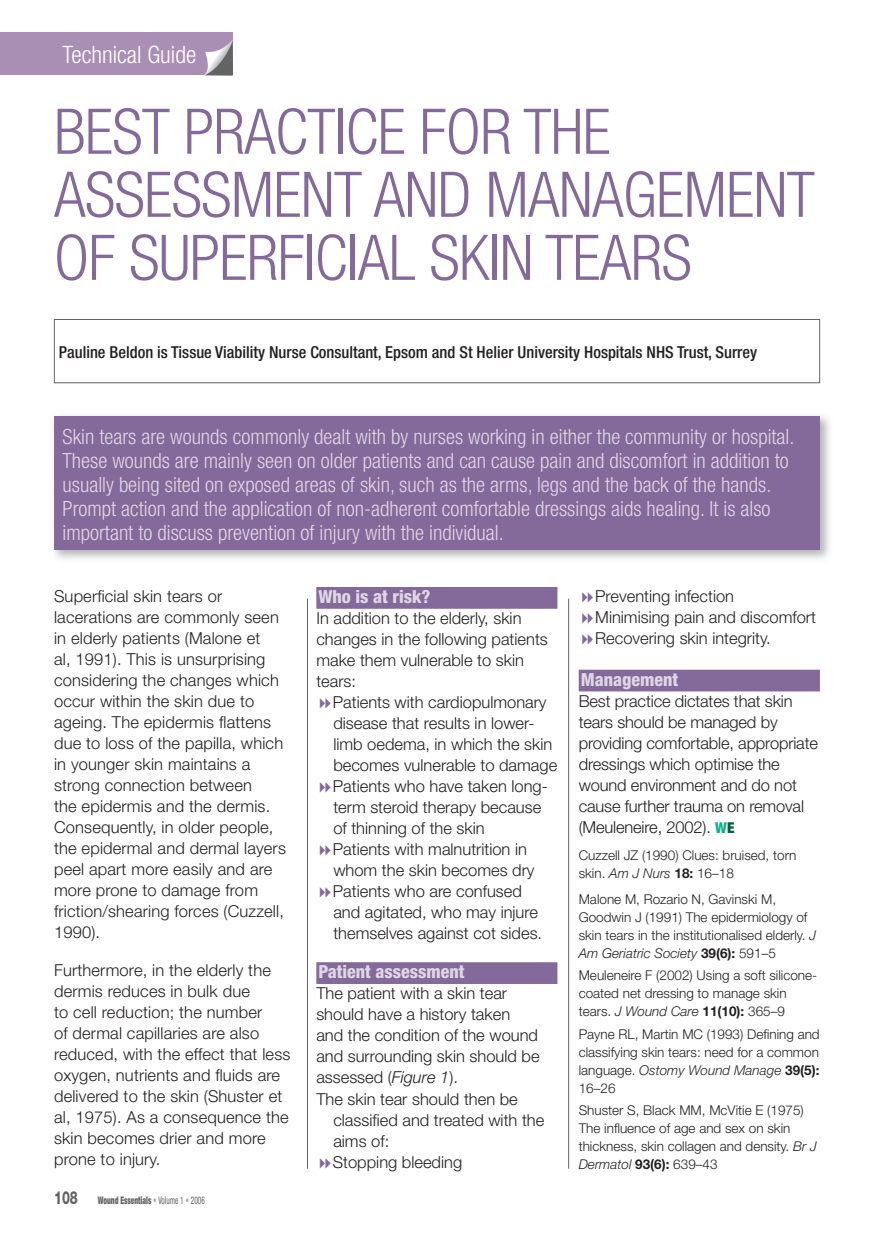
<style>
.page{position:relative;width:874px;height:1244px;background:#fff}
.page>*{position:absolute;margin:0;border:0;box-sizing:border-box;transform-origin:0 0}
.t1{font:300 condensed 63px/63px "Helvetica Neue";letter-spacing:-.01em;color:#84699b}
.t2{font:300 condensed 24px "Helvetica Neue";color:#fff}
.t3{font:300 condensed 21px/24px "Helvetica Neue";color:#e0d7e5}
.t4{font:800 condensed 18px "Helvetica Neue";color:#e0d7e5}
.t5{font:300 16.5px/21px "Helvetica Neue";color:#231f20}
.t6{font:500 condensed 16.5px "Helvetica Neue";color:#231f20}
.t7{font:300 13.5px/18px "Helvetica Neue";color:#231f20}
.t8{font:900 condensed 10.5px "Helvetica Neue";color:#636366;scale:.7 1}
.s1{font-weight:800;font-stretch:normal;font-size:18px}
.s2{font-weight:400;color:#adaeb2}
.s3{font-weight:400}
.s4{font-style:italic}
.s5{font-weight:900;font-stretch:condensed;font-size:15px;color:#12b08d}
.s6{font-weight:900;font-stretch:condensed;font-size:15px;color:#006436}
.s7{font-weight:700}
</style>
<div class="page">
<div style="left:54px;top:319px;width:765px;height:64px;border:1px solid #636366"></div>
<img style="left:54px;top:415px;width:776px;height:144px">
<div style="left:54px;top:416px;width:765px;height:134px;background:#84699b"></div>
<hr style="left:307px;top:598px;width:1px;height:570px;background:#636366">
<div style="left:316px;top:587px;width:241px;height:21px;background:#84699b"></div>
<div style="left:316px;top:962px;width:241px;height:21px;background:#84699b"></div>
<div style="left:578px;top:669px;width:241px;height:22px;background:#84699b"></div>
<div style="left:0;top:33px;width:233px;height:42px;background:#a98fb4"></div>
<svg style="left:204px;top:39px;width:29px;height:36px"></svg>
<hr style="left:568px;top:598px;width:1px;height:570px;background:#636366">
<h2 class="t2" style="left:63px;top:41px;width:135px">Technical Guide</h2>
<h1 class="t1" style="left:54px;top:99px;width:762px">BEST PRACTICE FOR THE<br>ASSESSMENT AND MANAGEMENT<br>OF SUPERFICIAL SKIN TEARS</h1>
<p class="t6" style="left:59px;top:342px;width:699px">Pauline Beldon is Tissue Viability Nurse Consultant, Epsom and St Helier University Hospitals NHS Trust, Surrey</p>
<p class="t3" style="left:63px;top:424px;width:733px">Skin tears are wounds commonly dealt with by nurses working in either the community or hospital.<br>These wounds are mainly seen on older patients and can cause pain and discomfort in addition to usually being sited on exposed areas of skin, such as the arms, legs and the back of the hands.<br>Prompt action and the application of non-adherent comfortable dressings aids healing. It is also important to discuss prevention of injury with the individual.</p>
<p class="t5" style="left:54px;top:585px;width:233px">Superficial skin tears or lacerations are commonly seen in elderly patients (Malone et<br>al, 1991). This is unsurprising considering the changes which occur within the skin due to ageing. The epidermis flattens due to loss of the papilla, which in younger skin maintains a strong connection between<br>the epidermis and the dermis.<br>Consequently, in older people, the epidermal and dermal layers peel apart more easily and are more prone to damage from friction/shearing forces (Cuzzell,<br>1990).</p>
<p class="t5" style="left:54px;top:959px;width:238px">Furthermore, in the elderly the dermis reduces in bulk due<br>to cell reduction; the number<br>of dermal capillaries are also reduced, with the effect that less oxygen, nutrients and fluids are delivered to the skin (Shuster et al, 1975). As a consequence the skin becomes drier and more prone to injury.</p>
<p class="t8" style="left:54px;top:1193px;width:217px"><span class="s1">108</span> Wound Essentials <span class="s2">•</span> <span class="s3">Volume 1</span> <span class="s2">•</span> <span class="s3">2006</span></p>
<p class="t4" style="left:318px;top:585px;width:114px">Who is at risk?</p>
<p class="t5" style="left:316px;top:607px;width:233px">In addition to the elderly, skin changes in the following patients make them vulnerable to skin tears:</p>
<p class="t5" style="left:333px;top:691px;width:226px">Patients with cardiopulmonary disease that results in lower&shy;limb oedema, in which the skin becomes vulnerable to damage<br>Patients who have taken long&shy;term steroid therapy because of thinning of the skin<br>Patients with malnutrition in whom the skin becomes dry<br>Patients who are confused<br>and agitated, who may injure themselves against cot sides.</p>
<p class="t4" style="left:318px;top:960px;width:148px">Patient assessment</p>
<p class="t5" style="left:316px;top:982px;width:225px">The patient with a skin tear should have a history taken and the condition of the wound and surrounding skin should be assessed (<span class="s4">Figure 1</span>).<br>The skin tear should then be</p>
<p class="t5" style="left:333px;top:1108px;width:213px">classified and treated with the aims of:<br>Stopping bleeding</p>
<p class="t5" style="left:595px;top:585px;width:222px">Preventing infection<br>Minimising pain and discomfort<br>Recovering skin integrity.</p>
<p class="t4" style="left:580px;top:668px;width:99px">Management</p>
<p class="t5" style="left:578px;top:690px;width:241px">Best practice dictates that skin tears should be managed by providing comfortable, appropriate dressings which optimise the wound environment and do not cause further trauma on removal (Meuleneire, 2002). <span class="s5">W</span><span class="s6">E</span></p>
<p class="t7" style="left:578px;top:845px;width:219px">Cuzzell JZ (1990) Clues: bruised, torn skin. <span class="s4">Am J Nurs</span> <span class="s7">18:</span> 16–18</p>
<p class="t7" style="left:578px;top:889px;width:239px">Malone M, Rozario N, Gavinski M, Goodwin J (1991) The epidermiology of skin tears in the institutionalised elderly. <span class="s4">J Am Geriatric Society</span> <span class="s7">39(6):</span> 591–5</p>
<p class="t7" style="left:578px;top:966px;width:240px">Meuleneire F (2002) Using a soft silicone&shy;coated net dressing to manage skin tears. <span class="s4">J Wound Care</span> <span class="s7">11(10):</span> 365–9</p>
<p class="t7" style="left:578px;top:1024px;width:242px;text-align:justify">Payne RL, Martin MC (1993) Defining and classifying skin tears: need for a common language. <span class="s4">Ostomy Wound Manage</span> <span class="s7">39(5):<br></span>16–26</p>
<p class="t7" style="left:578px;top:1100px;width:240px">Shuster S, Black MM, McVitie E (1975)<br>The influence of age and sex on skin thickness, skin collagen and density. <span class="s4">Br J Dermatol</span> <span class="s7">93(6):</span> 639–43</p>
</div>
